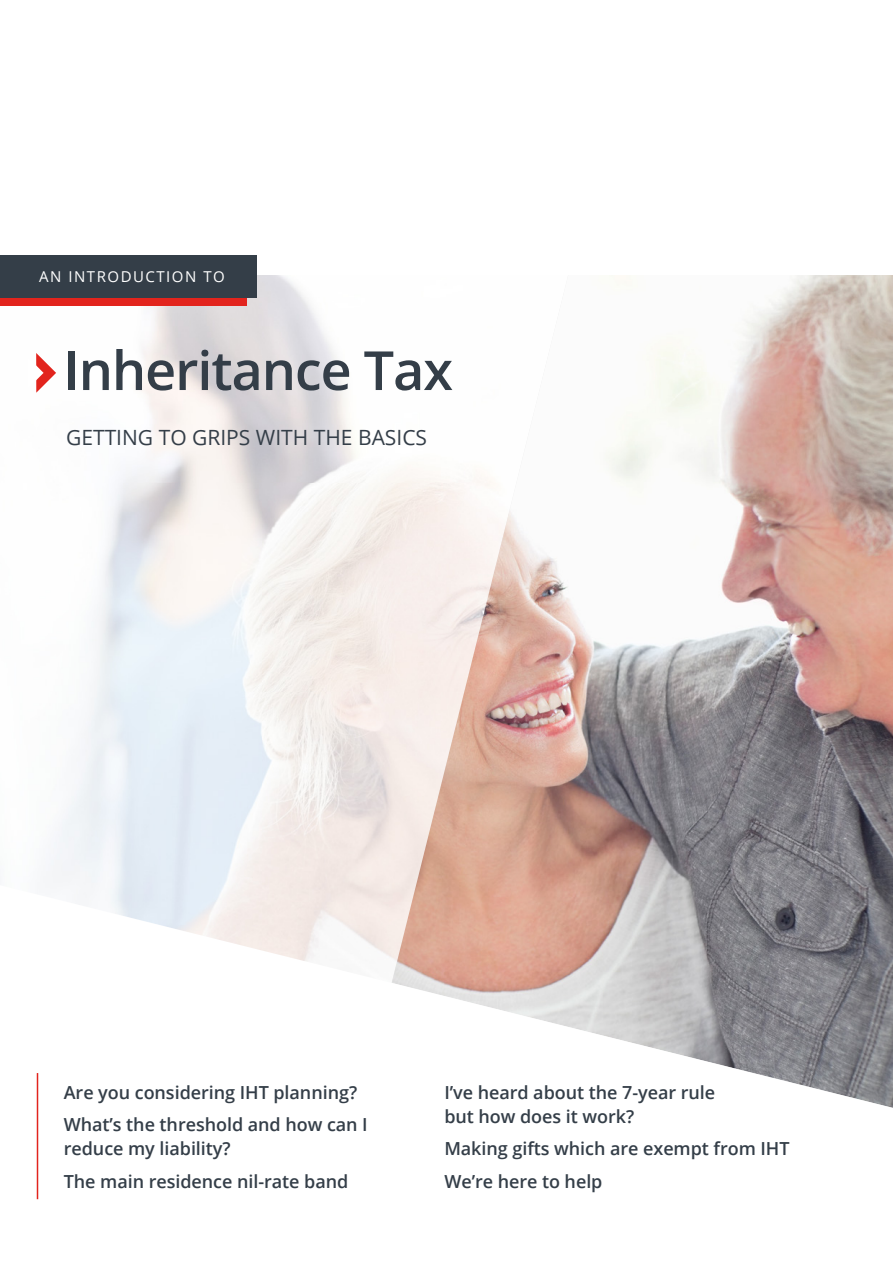
<style>
.page{position:relative;width:893px;height:1263px;background:#fff}
.page>*{position:absolute;margin:0;border:0;box-sizing:border-box;transform-origin:0 0}
.t1{font:600 54px "Open Sans";letter-spacing:-.02em;color:#343e48}
.t2{font:21px "Open Sans";color:#343e48}
.t3{font:600 18px/32.5px "Open Sans";letter-spacing:-.005em;color:#343e48}
.t4{font:15px "Open Sans";letter-spacing:.1em;color:#fff}
</style>
<div class="page">
<img style="left:50px;top:275px;width:342px;height:610px">
<img style="left:392px;top:275px;width:501px;height:610px">
<svg style="left:36px;top:885px;width:857px;height:315px"></svg>
<hr style="left:37px;top:1073px;width:1px;height:126px;background:#e2241d">
<svg style="left:36px;top:353px;width:20px;height:40px"></svg>
<div style="left:0;top:264px;width:247px;height:42px;background:#e2241d"></div>
<div style="left:0;top:255px;width:257px;height:43px;background:#343e48"></div>
<p class="t4" style="left:39px;top:266px;width:187px">AN INTRODUCTION TO</p>
<h1 class="t1" style="left:63px;top:333px;width:391px">Inheritance Tax</h1>
<p class="t2" style="left:66px;top:423px;width:363px">GETTING TO GRIPS WITH THE BASICS</p>
<p class="t3" style="left:64px;top:1075px;width:305px">Are you considering IHT planning?<br>What’s the threshold and how can I</p>
<p class="t3" style="left:64px;top:1132px;width:286px">reduce my liability?<br>The main residence nil-rate band</p>
<p class="t3" style="left:444px;top:1079px;width:272px;line-height:24px">I’ve heard about the 7-year rule but how does it work?</p>
<p class="t3" style="left:444px;top:1132px;width:347px">Making gifts which are exempt from IHT<br>We’re here to help</p>
</div>
